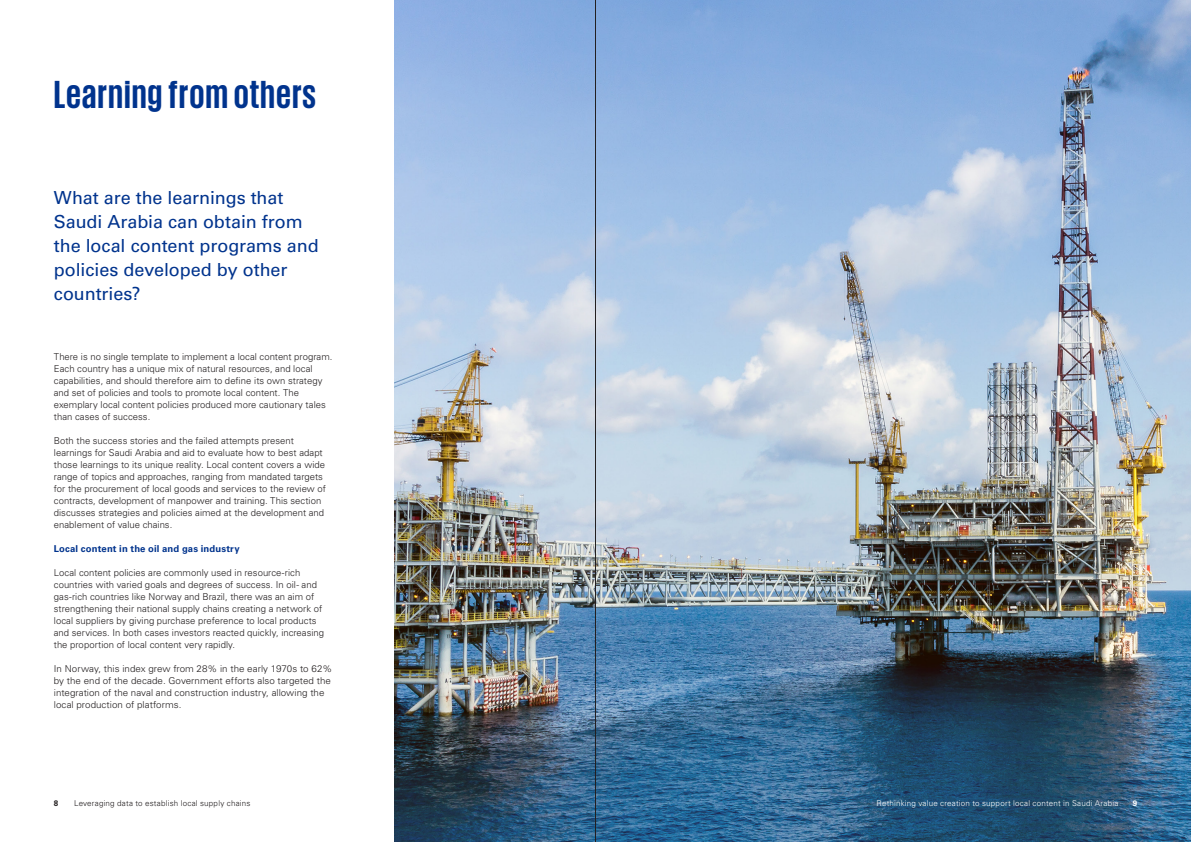
<style>
.page{position:relative;width:1191px;height:842px;background:#fff}
.page>*{position:absolute;margin:0;border:0;box-sizing:border-box;transform-origin:0 0}
.t1{font:700 40px "KPMG";letter-spacing:.025em;color:#00338d}
.t2{font:18px/24px "Univers LT Std";letter-spacing:-.005em;color:#00338d}
.t3{font:300 9.5px/12px "Univers LT Std";color:#231f20}
.t4{font:700 9.5px "Univers LT Std";letter-spacing:.015em;color:#00338d}
.t5{font:300 8px "Univers LT Std";letter-spacing:.025em;color:#fff}
.t6{font:300 8px "Univers LT Std";letter-spacing:.025em;color:#231f20}
.t7{font:700 8px "Univers LT Std";color:#231f20}
.t8{font:700 8px "Univers LT Std";color:#fff}
</style>
<div class="page">
<img style="left:394px;top:0;width:797px;height:842px">
<hr style="left:595px;top:0;width:1px;height:842px;background:#231f20">
<h1 class="t1" style="left:54px;top:74px;width:264px">Learning from others</h1>
<h2 class="t2" style="left:54px;top:186px;width:266px">What are the learnings that<br>Saudi Arabia can obtain from the local content programs and policies developed by other countries?</h2>
<p class="t3" style="left:54px;top:351px;width:280px">There is no single template to implement a local content program.<br>Each country has a unique mix of natural resources, and local capabilities, and should therefore aim to define its own strategy and set of policies and tools to promote local content. The exemplary local content policies produced more cautionary tales than cases of success.</p>
<p class="t3" style="left:54px;top:435px;width:273px">Both the success stories and the failed attempts present learnings for Saudi Arabia and aid to evaluate how to best adapt those learnings to its unique reality. Local content covers a wide range of topics and approaches, ranging from mandated targets for the procurement of local goods and services to the review of contracts, development of manpower and training. This section discusses strategies and policies aimed at the development and enablement of value chains.</p>
<p class="t4" style="left:54px;top:543px;width:187px">Local content in the oil and gas industry</p>
<p class="t3" style="left:54px;top:567px;width:272px">Local content policies are commonly used in resource-rich countries with varied goals and degrees of success. In oil- and gas-rich countries like Norway and Brazil, there was an aim of strengthening their national supply chains creating a network of local suppliers by giving purchase preference to local products and services. In both cases investors reacted quickly, increasing the proportion of local content very rapidly.</p>
<p class="t3" style="left:54px;top:663px;width:280px">In Norway, this index grew from 28% in the early 1970s to 62% by the end of the decade. Government efforts also targeted the integration of the naval and construction industry, allowing the local production of platforms.</p>
<p class="t7" style="left:54px;top:798px;width:6px">8</p>
<p class="t6" style="left:74px;top:798px;width:178px">Leveraging data to establish local supply chains</p>
<p class="t5" style="left:876px;top:798px;width:243px">Rethinking value creation to support local content in Saudi Arabia</p>
<p class="t8" style="left:1132px;top:798px;width:6px">9</p>
</div>
